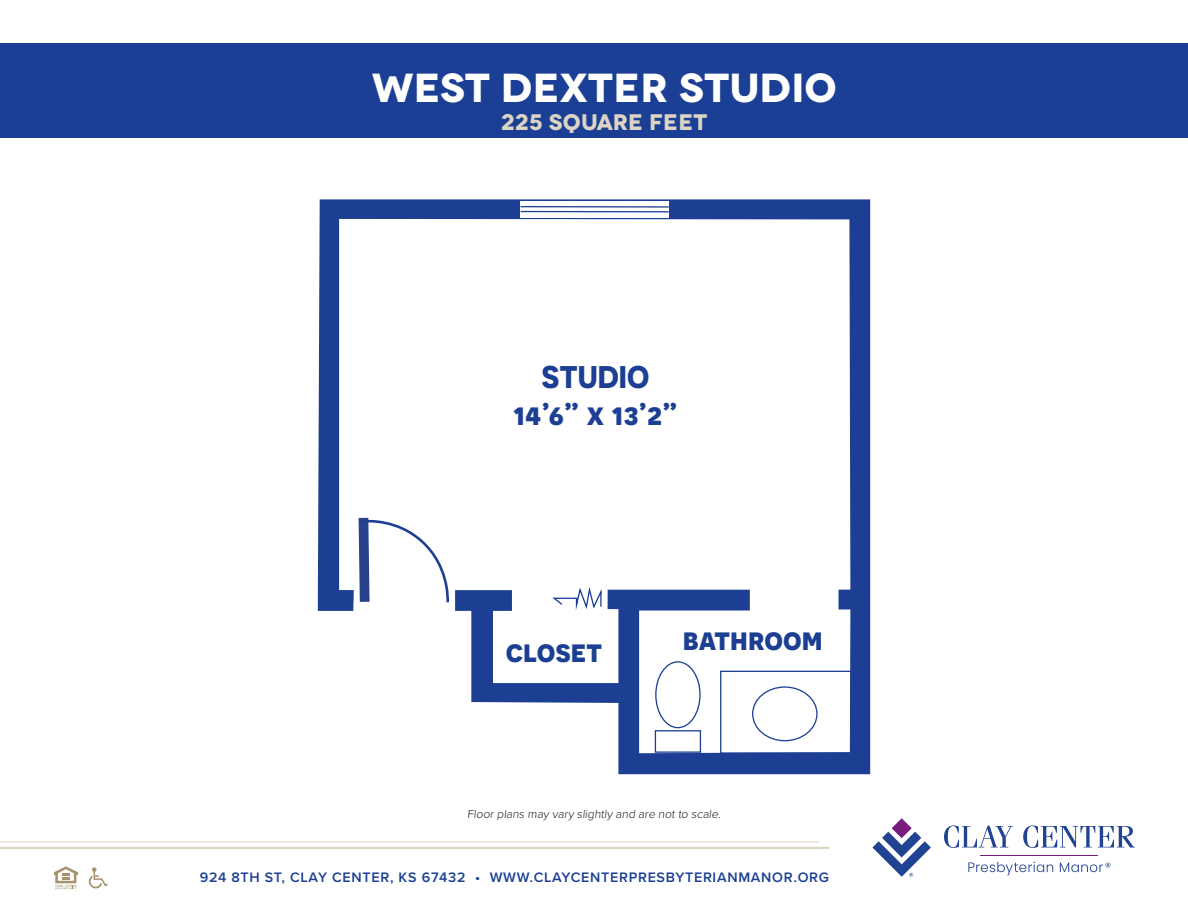
<style>
.page{position:relative;width:1188px;height:918px;background:#fff}
.page>*{position:absolute;margin:0;border:0;box-sizing:border-box;transform-origin:0 0}
.Paragraph_Style_2{font:700 40.5px "Novecentowide";letter-spacing:.01em;color:#fff}
.t1{font:700 31.35px/37.7px "Novecentosans";color:#1c3f94;text-align:center}
.Paragraph_Style_2-2{font:700 22.5px "Novecentowide";letter-spacing:.01em;color:#dcd4c5}
.t2{font:600 14.25px "Proxima Nova";letter-spacing:.05em;color:#1b3f94}
.t3{font:300 12px "Proxima Nova";color:#231f20}
</style>
<div class="page">
<hr style="left:981px;top:855px;width:117px;height:1px;background:#781d7d">
<svg style="left:968px;top:862px;width:85px;height:14px"></svg>
<svg style="left:1060px;top:863px;width:50px;height:9px"></svg>
<svg style="left:872px;top:818px;width:59px;height:59px"></svg>
<svg style="left:944px;top:825px;width:69px;height:23px"></svg>
<svg style="left:1023px;top:825px;width:112px;height:23px"></svg>
<div style="left:0;top:43px;width:1188px;height:95px;background:#1b3f94"></div>
<svg style="left:54px;top:866px;width:24px;height:23px"></svg>
<svg style="left:89px;top:867px;width:19px;height:21px"></svg>
<hr style="left:0;top:841px;width:819px;height:1px;background:#a7996e">
<hr style="left:0;top:847px;width:829px;height:2px;background:#a7996e">
<svg style="left:318px;top:199px;width:552px;height:575px"></svg>
<div style="left:521px;top:201px;width:148px;height:17px;background:#fff"></div>
<hr style="left:521px;top:206px;width:148px;height:2px;background:#1c3f94">
<hr style="left:521px;top:211px;width:148px;height:1px;background:#1c3f94">
<svg style="left:359px;top:515px;width:91px;height:90px"></svg>
<div style="left:752px;top:686px;width:66px;height:55px;border:1px solid #1c3f94;border-radius:50%"></div>
<div style="left:720px;top:671px;width:132px;height:83px;border:1px solid #1c3f94"></div>
<div style="left:655px;top:661px;width:46px;height:67px;border:1px solid #1c3f94;border-radius:50%"></div>
<div style="left:655px;top:730px;width:46px;height:23px;border:1px solid #1c3f94"></div>
<svg style="left:550px;top:584px;width:52px;height:32px"></svg>
<p class="Paragraph_Style_2" style="left:371px;top:62px;width:467px">WEST DEXTER STUDIO</p>
<p class="Paragraph_Style_2-2" style="left:501px;top:108px;width:208px">225 SQUARE FEET</p>
<p class="t1" style="left:513px;top:357px;width:166px">STUDIO<br>14’6” x 13’2”</p>
<p class="t1" style="left:506px;top:631px;width:98px">closet</p>
<p class="t1" style="left:683px;top:620px;width:141px">bathroom</p>
<p class="t3" style="left:467px;top:805px;width:257px">Floor plans may vary slightly and are not to scale.</p>
<p class="t2" style="left:200px;top:866px;width:631px">924 8TH ST, CLAY CENTER, KS 67432 • WWW.CLAYCENTERPRESBYTERIANMANOR.ORG</p>
</div>
